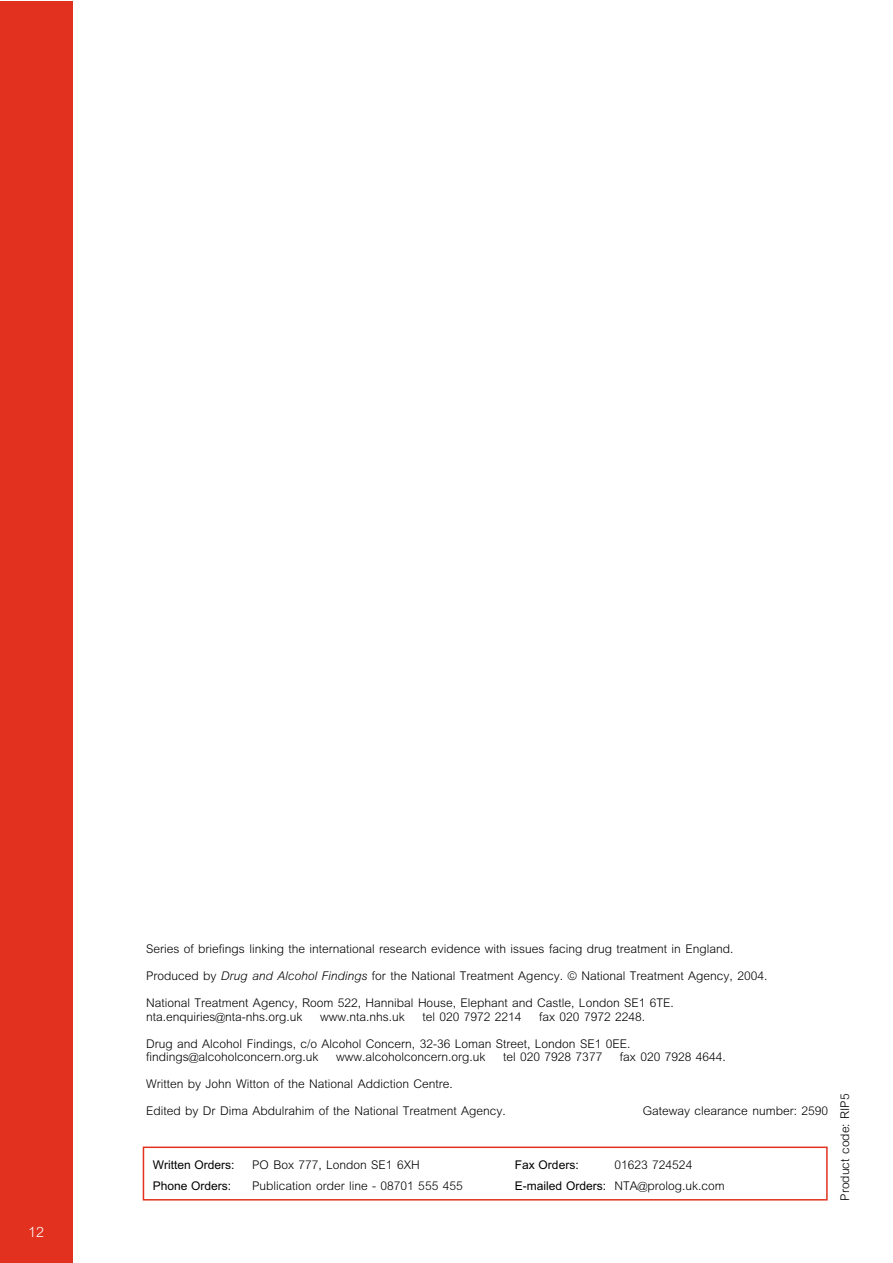
<style>
.page{position:relative;width:893px;height:1263px;background:#fff}
.page>*{position:absolute;margin:0;border:0;box-sizing:border-box;transform-origin:0 0}
.t1{font:300 14.25px "M Arial";color:#fff}
.t2{font:300 12px/13.5px "M Arial";color:#000}
.t3{font:12px "M Arial";color:#000}
.s1{font-style:italic}
.s2{font-weight:400}
</style>
<div class="page">
<div style="left:1px;top:2px;width:71px;height:1260px;background:#e2321f"></div>
<div style="left:143px;top:1147px;width:684px;height:54px;border:2px solid #e2321f"></div>
<p class="t1" style="left:28px;top:1226px;width:17px">12</p>
<p class="t2" style="left:146px;top:943px;width:588px">Series of briefings linking the international research evidence with issues facing drug treatment in England.</p>
<p class="t2" style="left:146px;top:970px;width:622px">Produced by <span class="s1">Drug and Alcohol Findings</span> for the National Treatment Agency. © National Treatment Agency, 2004.</p>
<p class="t2" style="left:146px;top:997px;width:529px">National Treatment Agency, Room 522, Hannibal House, Elephant and Castle, London SE1 6TE. nta.enquiries@nta-nhs.org.uk</p>
<p class="t2" style="left:320px;top:1011px;width:86px">www.nta.nhs.uk</p>
<p class="t2" style="left:422px;top:1011px;width:101px">tel 020 7972 2214</p>
<p class="t2" style="left:539px;top:1011px;width:107px">fax 020 7972 2248.</p>
<p class="t2" style="left:146px;top:1038px;width:486px">Drug and Alcohol Findings, c/o Alcohol Concern, 32-36 Loman Street, London SE1 0EE. findings@alcoholconcern.org.uk</p>
<p class="t2" style="left:336px;top:1051px;width:151px">www.alcoholconcern.org.uk</p>
<p class="t2" style="left:503px;top:1051px;width:101px">tel 020 7928 7377</p>
<p class="t2" style="left:620px;top:1051px;width:107px">fax 020 7928 4644.</p>
<p class="t2" style="left:146px;top:1078px;width:308px">Written by John Witton of the National Addiction Centre.</p>
<p class="t2" style="left:146px;top:1105px;width:361px">Edited by Dr Dima Abdulrahim of the National Treatment Agency.</p>
<p class="t2" style="left:642px;top:1105px;width:187px">Gateway clearance number: 2590</p>
<p class="t3" style="left:153px;top:1161px;width:83px">Written Orders:</p>
<p class="t2" style="left:252px;top:1159px;width:169px">PO Box 777, London SE1 6XH</p>
<p class="t3" style="left:153px;top:1181px;width:80px">Phone Orders:</p>
<p class="t2" style="left:252px;top:1180px;width:212px">Publication order line - 08701 555 455</p>
<p class="t3" style="left:515px;top:1161px;width:65px">Fax Orders:</p>
<p class="t2" style="left:515px;top:1156px;width:211px;line-height:20.2px;text-indent:99px">01623 724524<br><span class="s2">E-mailed Orders:</span> NTA@prolog.uk.com</p>
<p class="t2" style="left:839px;top:1201px;width:108px;rotate:-90deg">Product code: RIP5</p>
</div>
